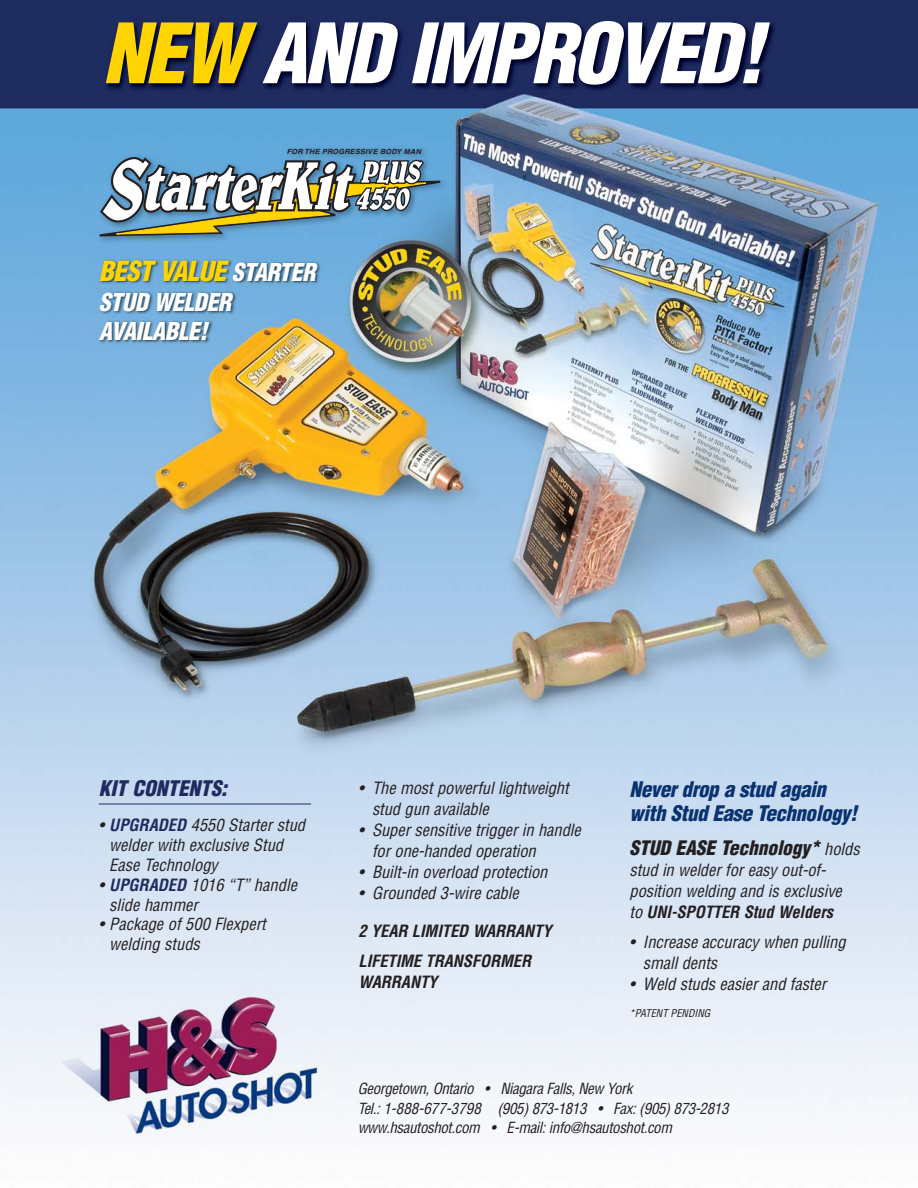
<style>
.page{position:relative;width:918px;height:1188px;background:#fff}
.page>*{position:absolute;margin:0;border:0;box-sizing:border-box;transform-origin:0 0}
.t1{font:italic 900 condensed 81px "Helvetica";color:#fff}
.t2{font:italic 900 condensed 27px "Helvetica";color:#ffd400}
.t3{font:italic 900 condensed 24px/28.8px "Helvetica";color:#fff}
.t4{font:italic 900 condensed 21px/24px "Helvetica";color:#093370}
.t5{font:italic 900 condensed 21px "Helvetica";color:#1f2b5f}
.t6{font:italic 900 condensed 19.5px "Helvetica";color:#231f20}
.t7{font:italic condensed 16.5px/21px "Helvetica";color:#231f20}
.t8{font:italic 700 condensed 16.5px/30px "Helvetica";letter-spacing:-.005em;color:#231f20}
.t9{font:italic condensed 15px/19.5px "Helvetica";color:#231f20}
.t10{font:italic condensed 10.5px "Helvetica";color:#231f20}
.t11{font:italic 700 7.05px "Helvetica";color:#231f20}
.s1{color:#ffd400}
.s2{font-size:24px;color:#fff}
.s3{font-weight:700;color:#1f2b5f}
.s4{font-weight:400;font-size:16.5px}
.s5{font-weight:700}
</style>
<div class="page">
<img style="left:0;top:118px;width:918px;height:1021px">
<img style="left:72px;top:118px;width:417px;height:164px">
<svg style="left:99px;top:157px;width:341px;height:79px"></svg>
<img style="left:0;top:0;width:918px;height:118px">
<hr style="left:99px;top:804px;width:212px;height:1px;background:#1f2b5f">
<img style="left:90px;top:252px;width:261px;height:189px">
<h1 class="t1" style="left:102px;top:22px;width:679px"><span class="s1">NEW</span> AND IMPROVED!</h1>
<p class="t11" style="left:287px;top:149px;width:137px">FOR THE PROGRESSIVE BODY MAN</p>
<h2 class="t2" style="left:99px;top:260px;width:223px">BEST VALUE <span class="s2">STARTER</span></h2>
<h3 class="t3" style="left:99px;top:290px;width:139px">STUD WELDER<br>AVAILABLE!</h3>
<p class="t5" style="left:99px;top:780px;width:134px">KIT CONTENTS:</p>
<p class="t7" style="left:109px;top:817px;width:201px;line-height:19.8px;text-indent:-10px">• <span class="s3">UPGRADED</span> 4550 Starter stud welder with exclusive Stud<br>Ease Technology</p>
<p class="t7" style="left:109px;top:876px;width:193px;line-height:19.8px;text-indent:-10px">• <span class="s3">UPGRADED</span> 1016 “T” handle slide hammer</p>
<p class="t7" style="left:109px;top:916px;width:161px;line-height:19.8px;text-indent:-10px">• Package of 500 Flexpert welding studs</p>
<p class="t7" style="left:372px;top:778px;width:202px;text-indent:-13px">• The most powerful lightweight stud gun available</p>
<p class="t7" style="left:372px;top:820px;width:214px;text-indent:-13px">• Super sensitive trigger in handle for one-handed operation</p>
<p class="t7" style="left:359px;top:862px;width:194px">• Built-in overload protection</p>
<p class="t7" style="left:359px;top:883px;width:165px">• Grounded 3-wire cable</p>
<p class="t8" style="left:359px;top:918px;width:198px">2 YEAR LIMITED WARRANTY<br>LIFETIME TRANSFORMER</p>
<p class="t8" style="left:359px;top:969px;width:84px">WARRANTY</p>
<p class="t4" style="left:630px;top:779px;width:233px">Neverdrop a stud again with Stud Ease Technology !</p>
<p class="t6" style="left:630px;top:841px;width:235px">STUD EASE Technology * <span class="s4">holds</span></p>
<p class="t7" style="left:630px;top:861px;width:217px">stud in welder for easy out-of&shy;position welding and is exclusive to <span class="s5">UNI-SPOTTER Stud Welders</span></p>
<p class="t7" style="left:643px;top:933px;width:207px;text-indent:-13px">• Increase accuracy when pulling small dents</p>
<p class="t7" style="left:630px;top:975px;width:202px">• Weld studs easier and faster</p>
<p class="t10" style="left:630px;top:1009px;width:84px">*PATENT PENDING</p>
<p class="t9" style="left:358px;top:1080px;width:375px">Georgetown,Ontario • Niagara Falls,New York<br>Tel.:1-888-677-3798 (905)873-1813 • Fax:(905)873-2813 www.hsautoshot.com • E-mail:info@hsautoshot.com</p>
</div>
